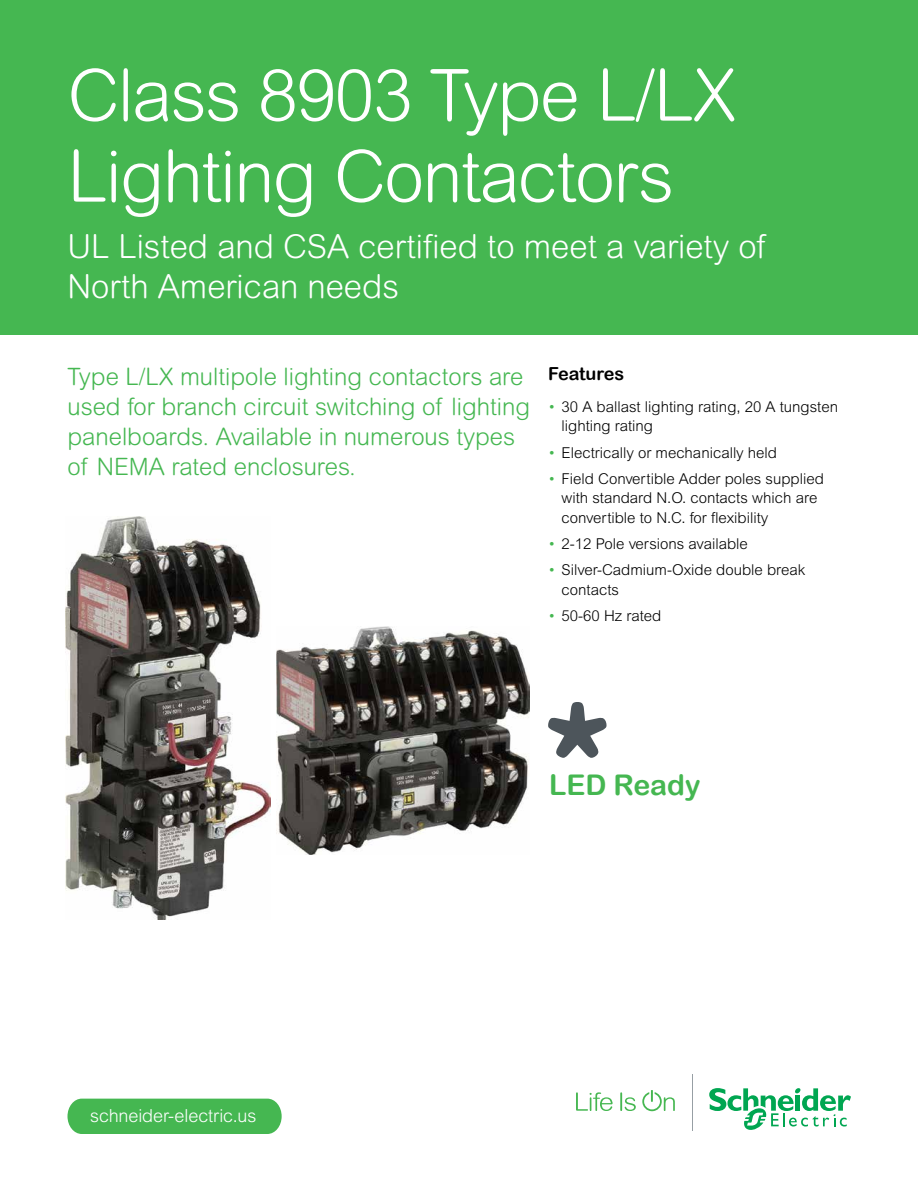
<style>
.page{position:relative;width:918px;height:1188px;background:#fff}
.page>*{position:absolute;margin:0;border:0;box-sizing:border-box;transform-origin:0 0}
.Title_Style_01_Green{font:300 72px/81px "Arial Rounded MT Std";letter-spacing:-.02em;color:#fff}
.Title_Style_01_Green-2{font:300 33px/39.6px "Arial Rounded MT Std";color:#fff}
.Cover_Intro_Text_Sty{font:28.5px "Arial Rounded MT Bold";color:#45b751}
.Cover_Intro_Text_Sty-2{font:300 24px/30px "Arial Rounded MT Std";color:#45b751}
.Cover_Capsule_White{font:300 18px "Arial MT Std";letter-spacing:-.005em;color:#fff}
.Cover_Intro_Text_Sty-3{font:18px "Arial Rounded MT Bold";color:#000}
.Cover_Intro_Text_Sty-4{font:300 15px/19.5px "Arial MT Std";color:#000}
.s1{color:#45b751}
</style>
<div class="page">
<div style="left:0;top:0;width:918px;height:335px;background:#45b751"></div>
<div style="left:67px;top:1099px;width:215px;height:35px;background:#45b751"></div>
<svg style="left:576px;top:1092px;width:37px;height:19px"></svg>
<svg style="left:620px;top:1092px;width:16px;height:19px"></svg>
<svg style="left:642px;top:1090px;width:33px;height:21px"></svg>
<svg style="left:709px;top:1088px;width:142px;height:42px"></svg>
<hr style="left:692px;top:1074px;width:1px;height:57px;background:#979fa4">
<img style="left:276px;top:626px;width:254px;height:228px">
<img style="left:66px;top:516px;width:205px;height:403px">
<svg style="left:548px;top:702px;width:59px;height:56px"></svg>
<p class="Title_Style_01_Green" style="left:68px;top:55px;width:670px">Class 8903 Type L/LX<br>Lighting Contactors</p>
<p class="Title_Style_01_Green-2" style="left:68px;top:227px;width:700px">UL Listed and CSA certified to meet a variety of<br>North American needs</p>
<p class="Cover_Intro_Text_Sty-2" style="left:68px;top:362px;width:464px">Type L/LX multipole lighting contactors are used for branch circuit switching of lighting panelboards. Available in numerous types of NEMA rated enclosures.</p>
<p class="Cover_Intro_Text_Sty-3" style="left:548px;top:363px;width:78px">Features</p>
<p class="Cover_Intro_Text_Sty-4" style="left:562px;top:397px;width:278px;text-indent:-14px"><span class="s1">•</span> 30 A ballast lighting rating, 20 A tungsten lighting rating</p>
<p class="Cover_Intro_Text_Sty-4" style="left:548px;top:443px;width:230px"><span class="s1">•</span> Electrically or mechanically held</p>
<p class="Cover_Intro_Text_Sty-4" style="left:562px;top:469px;width:264px;text-indent:-14px"><span class="s1">•</span> Field Convertible Adder poles supplied with standard N.O. contacts which are convertible to N.C. for flexibility</p>
<p class="Cover_Intro_Text_Sty-4" style="left:548px;top:534px;width:201px"><span class="s1">•</span> 2-12 Pole versions available</p>
<p class="Cover_Intro_Text_Sty-4" style="left:562px;top:560px;width:245px;text-indent:-14px"><span class="s1">•</span> Silver-Cadmium-Oxide double break contacts</p>
<p class="Cover_Intro_Text_Sty-4" style="left:548px;top:606px;width:115px"><span class="s1">•</span> 50-60 Hz rated</p>
<p class="Cover_Capsule_White" style="left:90px;top:1105px;width:168px">schneider-electric.us</p>
<p class="Cover_Intro_Text_Sty" style="left:549px;top:768px;width:153px">LED Ready</p>
</div>
